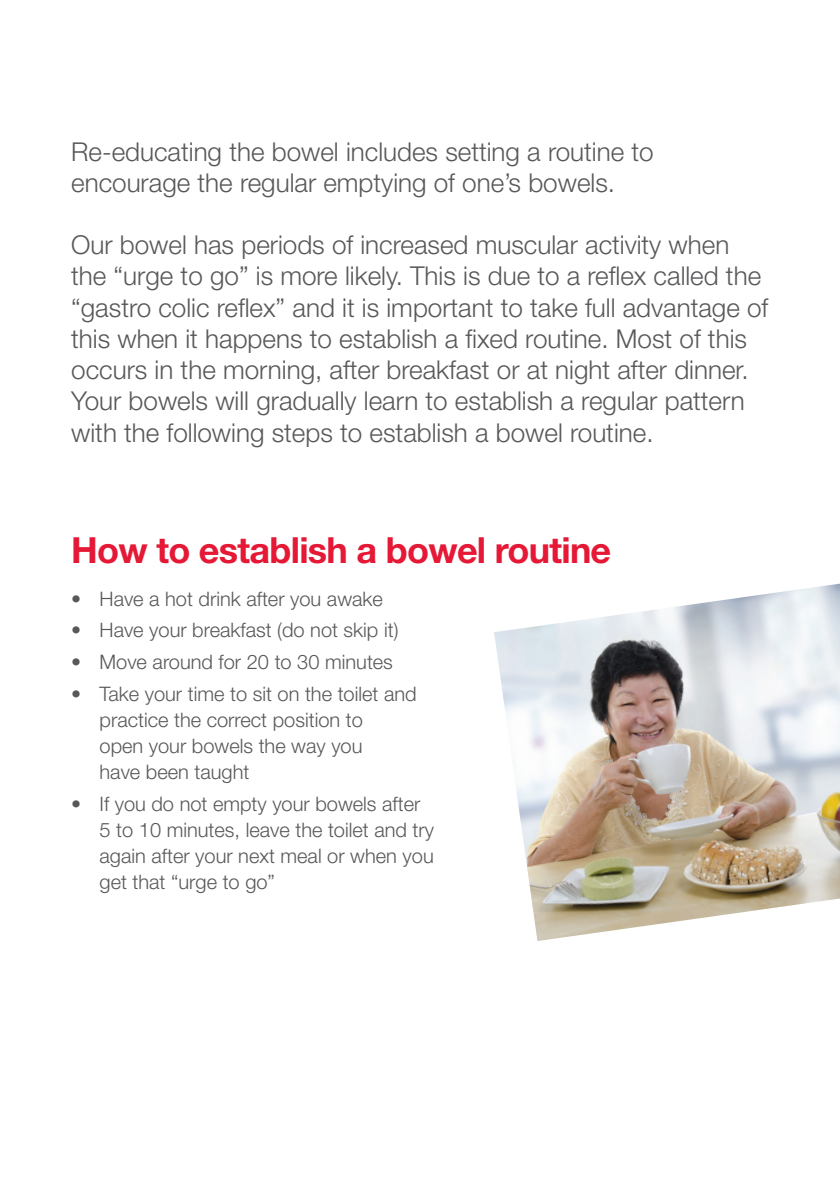
<style>
.page{position:relative;width:840px;height:1191px;background:#fff}
.page>*{position:absolute;margin:0;border:0;box-sizing:border-box;transform-origin:0 0}
.t1{font:700 36px "Helvetica Neue LT Std";letter-spacing:-.02em;color:#e51836}
.t2{font:300 26px/31.2px "Helvetica Neue LT Std";color:#57585a}
.t3{font:300 20px/26px "Helvetica Neue LT Std";color:#57585a}
</style>
<div class="page">
<img style="left:494px;top:583px;width:345px;height:358px">
<p class="t2" style="left:71px;top:135px;width:583px">Re-educating the bowel includes setting a routine to encourage the regular emptying of one’s bowels.</p>
<p class="t2" style="left:71px;top:229px;width:698px">Our bowel has periods of increased muscular activity when the “urge to go” is more likely. This is due to a reflex called the “gastro colic reflex” and it is important to take full advantage of this when it happens to establish a fixed routine. Most of this occurs in the morning, after breakfast or at night after dinner.<br>Your bowels will gradually learn to establish a regular pattern with the following steps to establish a bowel routine.</p>
<p class="t1" style="left:71px;top:527px;width:541px">How to establish a bowel routine</p>
<p class="t3" style="left:71px;top:585px;width:313px">• Have a hot drink after you awake</p>
<p class="t3" style="left:71px;top:617px;width:328px">• Have your breakfast (do not skip it)</p>
<p class="t3" style="left:71px;top:648px;width:323px">• Move around for 20 to 30 minutes</p>
<p class="t3" style="left:99px;top:680px;width:318px;text-indent:-28px">• Take your time to sit on the toilet and practice the correct position to<br>open your bowels the way you<br>have been taught</p>
<p class="t3" style="left:99px;top:790px;width:336px;text-indent:-28px">• If you do not empty your bowels after 5 to 10 minutes, leave the toilet and try again after your next meal or when you get that “urge to go”</p>
</div>
